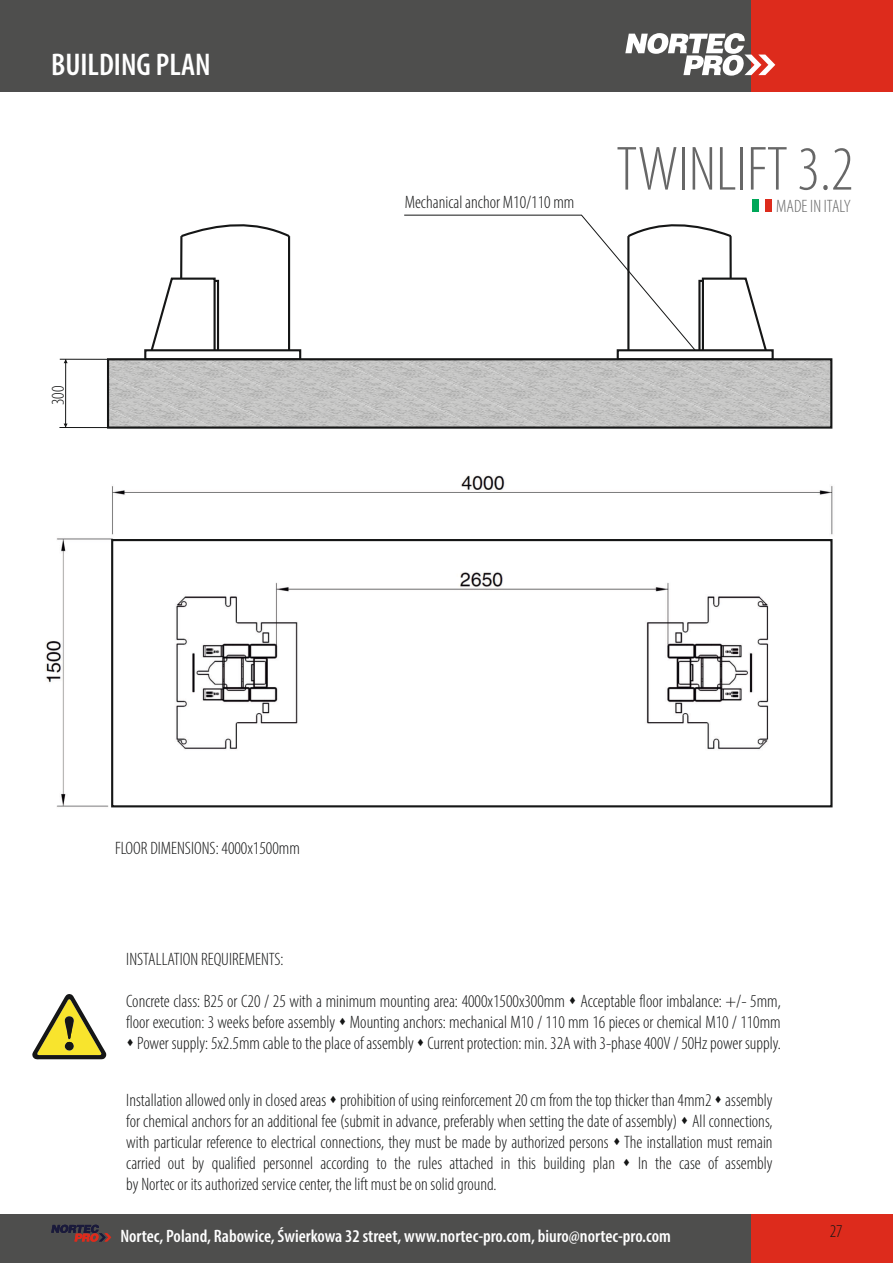
<style>
.page{position:relative;width:893px;height:1263px;background:#fff}
.page>*{position:absolute;margin:0;border:0;box-sizing:border-box;transform-origin:0 0}
.t1{font:300 condensed 63px "Myriad Pro";color:#676767}
.t2{font:700 36.6px "Ebrima";color:#151616}
.t3{font:600 condensed 31.5px "Myriad Pro";color:#fff}
.t4{font:300 condensed 18px/21.1px "Myriad Pro";color:#151616}
.t5{font:600 condensed 18px "Myriad Pro";color:#fff}
.t6{font:300 condensed 18px "Myriad Pro";color:#676767}
</style>
<div class="page">
<img style="left:45px;top:475px;width:788px;height:333px">
<div style="left:0;top:1214px;width:751px;height:49px;background:#4e4e4d"></div>
<div style="left:751px;top:1214px;width:142px;height:49px;background:#dd2b1c"></div>
<div style="left:0;top:0;width:766px;height:92px;background:#4e4e4d"></div>
<div style="left:751px;top:0;width:142px;height:92px;background:#dd2b1c"></div>
<svg style="left:625px;top:33px;width:150px;height:43px"></svg>
<hr style="left:180px;top:236px;width:2px;height:43px;background:#151616">
<hr style="left:288px;top:236px;width:2px;height:114px;background:#151616">
<svg style="left:180px;top:224px;width:111px;height:15px"></svg>
<svg style="left:144px;top:276px;width:158px;height:81px"></svg>
<hr style="left:60px;top:359px;width:48px;height:1px;background:#151616">
<hr style="left:59px;top:427px;width:49px;height:1px;background:#151616">
<hr style="left:65px;top:359px;width:1px;height:68px;background:#151616">
<svg style="left:404px;top:214px;width:370px;height:143px"></svg>
<svg style="left:106px;top:357px;width:727px;height:72px;background:#b8b8b7"></svg>
<svg style="left:32px;top:994px;width:75px;height:65px"></svg>
<svg style="left:51px;top:1225px;width:60px;height:17px"></svg>
<div style="left:753px;top:199px;width:6px;height:13px;background:#00a759"></div>
<div style="left:766px;top:199px;width:6px;height:13px;background:#dd2b1c"></div>
<div style="left:111px;top:539px;width:721px;height:268px;border:2px solid #151616"></div>
<h3 class="t3" style="left:51px;top:52px;width:161px">BUILDING PLAN</h3>
<p class="t4" style="left:49px;top:405px;width:21px;rotate:-90deg">300</p>
<p class="t4" style="left:405px;top:193px;width:171px">Mechanical anchor M10/110 mm</p>
<h1 class="t1" style="left:616px;top:142px;width:239px">TWINLIFT 3.2</h1>
<p class="t6" style="left:776px;top:198px;width:76px">MADE IN ITALY</p>
<p class="t4" style="left:115px;top:839px;width:186px">FLOOR DIMENSIONS: 4000x1500mm</p>
<p class="t4" style="left:126px;top:950px;width:159px">INSTALLATION REQUIREMENTS:</p>
<h2 class="t2" style="left:64px;top:1019px;width:13px">!</h2>
<p class="t4" style="left:126px;top:992px;width:656px">Concrete class: B25 or C20 / 25 with a minimum mounting area: 4000x1500x300mm ▲ Acceptable floor imbalance: +/- 5mm, floor execution: 3 weeks before assembly ▲ Mounting anchors: mechanical M10 / 110 mm 16 pieces or chemical M10 / 110mm</p>
<p class="t4" style="left:126px;top:1034px;width:656px">▲ Power supply: 5x2.5mm cable to the place of assembly ▲ Current protection: min. 32A with 3-phase 400V / 50Hz power supply.</p>
<p class="t4" style="left:126px;top:1091px;width:648px;text-align:justify">Installation allowed only in closed areas ▲ prohibition of using reinforcement 20 cm from the top thicker than 4mm2 ▲ assembly for chemical anchors for an additional fee (submit in advance, preferably when setting the date of assembly) ▲ All connections, with particular reference to electrical connections, they must be made by authorized persons ▲ The installation must remain carried out by qualified personnel according to the rules attached in this building plan ▲ In the case of assembly by Nortec or its authorized service center, the lift must be on solid ground.</p>
<p class="t5" style="left:120px;top:1229px;width:552px">Nortec, Poland, Rabowice, Świerkowa 32 street, www.nortec-pro.com, biuro@nortec-pro.com</p>
<p class="t4" style="left:830px;top:1222px;width:14px">27</p>
</div>
